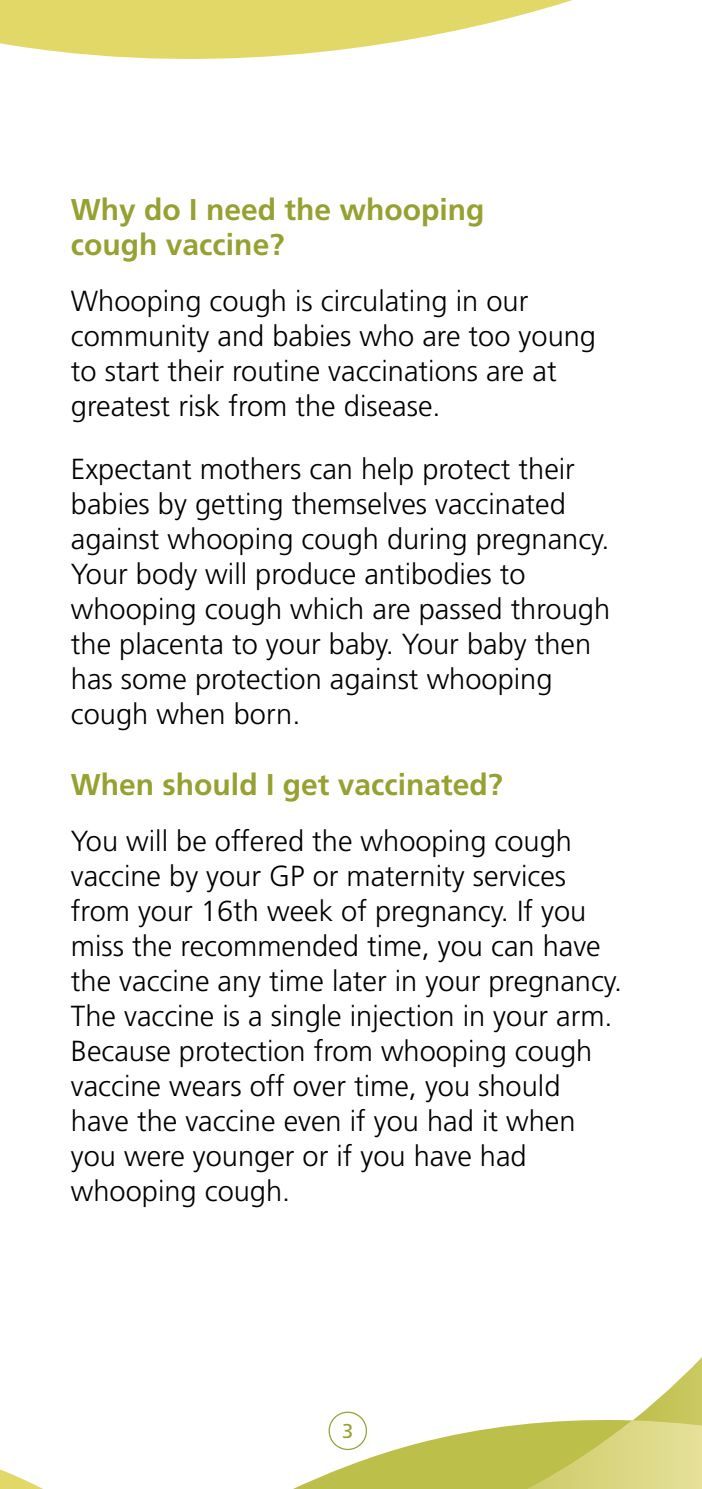
<style>
.page{position:relative;width:702px;height:1489px;background:#fff}
.page>*{position:absolute;margin:0;border:0;box-sizing:border-box;transform-origin:0 0}
.t1{font:700 30px/35px "Frutiger LT Std";color:#96a131}
.text{font:300 29px/35px "Frutiger LT Std";color:#000}
.t2{font:20px "Frutiger LT Std";color:#96a131}
</style>
<div class="page">
<svg style="left:0;top:0;width:573px;height:59px;fill:#e2d867"></svg>
<svg style="left:0;top:1357px;width:702px;height:131px"></svg>
<div style="left:328px;top:1411px;width:39px;height:38px;border:1px solid #96a131;border-radius:50%"></div>
<h4 class="t1" style="left:71px;top:192px;width:415px">Why do I need the whooping cough vaccine?</h4>
<p class="text" style="left:71px;top:284px;width:526px">Whooping cough is circulating in our community and babies who are too young to start their routine vaccinations are at greatest risk from the disease.</p>
<p class="text" style="left:71px;top:452px;width:540px">Expectant mothers can help protect their babies by getting themselves vaccinated against whooping cough during pregnancy.<br>Your body will produce antibodies to whooping cough which are passed through the placenta to your baby. Your baby then has some protection against whooping cough when born.</p>
<h4 class="t1" style="left:71px;top:767px;width:433px">When should I get vaccinated?</h4>
<p class="text" style="left:71px;top:824px;width:553px">You will be offered the whooping cough vaccine by your GP or maternity services from your 16th week of pregnancy. If you miss the recommended time, you can have the vaccine any time later in your pregnancy.<br>The vaccine is a single injection in your arm.<br>Because protection from whooping cough vaccine wears off over time, you should have the vaccine even if you had it when you were younger or if you have had whooping cough.</p>
<p class="t2" style="left:342px;top:1419px;width:13px">3</p>
</div>
